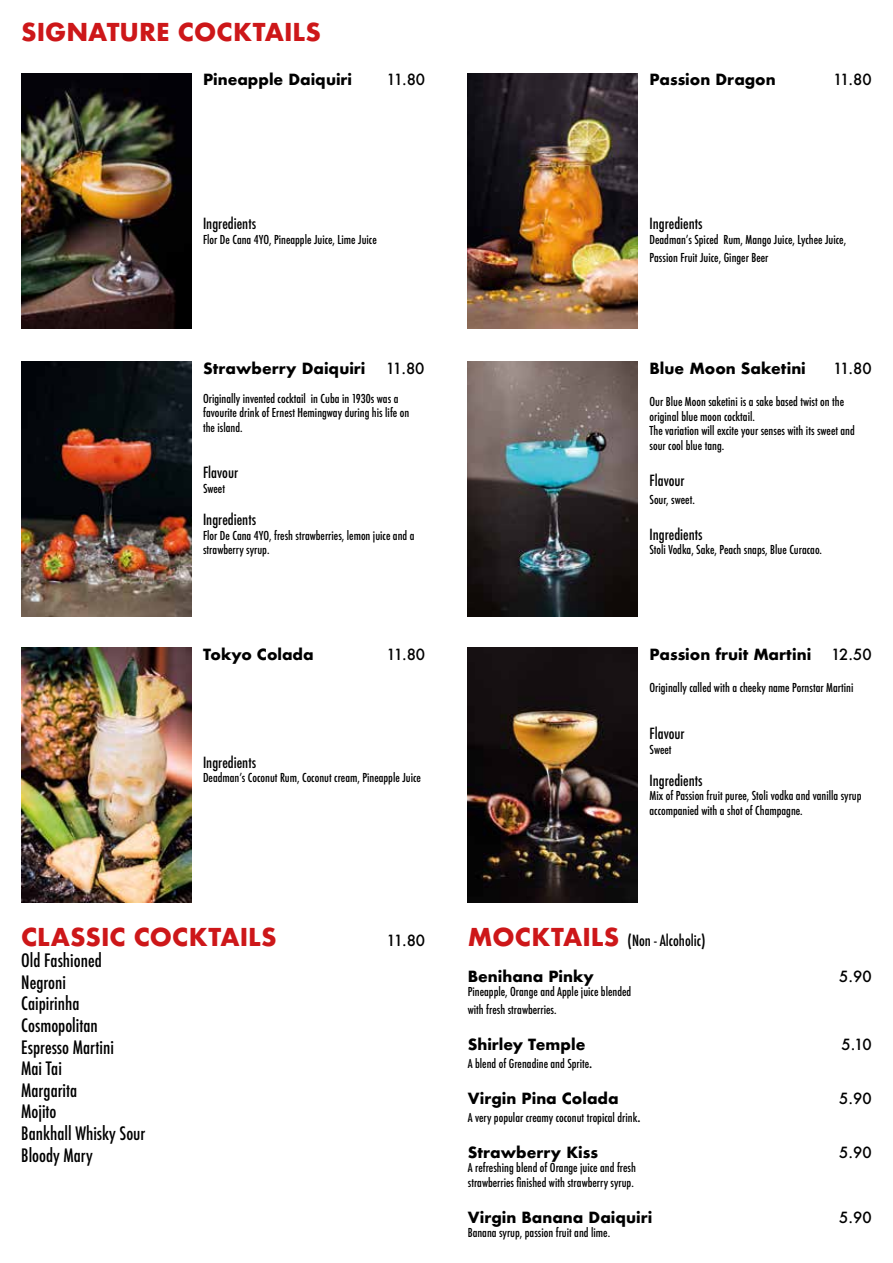
<style>
.page{position:relative;width:893px;height:1263px;background:#fff}
.page>*{position:absolute;margin:0;border:0;box-sizing:border-box;transform-origin:0 0}
.t1{font:700 24px "Futura";color:#cd1719}
.t2{font:500 condensed 18px/21.6px "Futura";color:#000}
.t3{font:700 15px "Futura";color:#000}
.t4{font:500 condensed 15px "Futura";color:#000}
.t5{font:500 15px "Futura";color:#000}
.t6{font:500 condensed 12px/14.4px "Futura";color:#000}
.s1{font-weight:700;font-stretch:normal;font-size:24px;color:#cd1719}
.s2{font-size:15px}
</style>
<div class="page">
<img style="left:468px;top:361px;width:170px;height:256px">
<img style="left:468px;top:73px;width:170px;height:255px">
<img style="left:21px;top:73px;width:170px;height:255px">
<img style="left:21px;top:647px;width:170px;height:255px">
<img style="left:21px;top:361px;width:170px;height:256px">
<img style="left:468px;top:647px;width:170px;height:255px">
<h1 class="t1" style="left:21px;top:15px;width:301px">SIGNATURE COCKTAILS</h1>
<p class="t3" style="left:203px;top:69px;width:151px">Pineapple Daiquiri</p>
<p class="t5" style="left:387px;top:70px;width:40px">11.80</p>
<p class="t3" style="left:649px;top:69px;width:128px">Passion Dragon</p>
<p class="t5" style="left:833px;top:70px;width:40px">11.80</p>
<p class="t4" style="left:203px;top:214px;width:55px">Ingredients</p>
<p class="t6" style="left:203px;top:232px;width:175px">Flor De Cana 4YO, Pineapple Juice, Lime Juice</p>
<p class="t4" style="left:649px;top:214px;width:55px">Ingredients</p>
<p class="t6" style="left:649px;top:230px;width:198px;line-height:18px">Deadman’s Spiced Rum, Mango Juice, Lychee Juice,<br>Passion Fruit Juice, Ginger Beer</p>
<p class="t3" style="left:203px;top:357px;width:164px">Strawberry Daiquiri</p>
<p class="t5" style="left:386px;top:358px;width:40px">11.80</p>
<p class="t6" style="left:203px;top:391px;width:208px">Originally invented cocktail in Cuba in 1930s was a favourite drink of Ernest Hemingway during his life on the island.</p>
<p class="t4" style="left:203px;top:463px;width:37px">Flavour</p>
<p class="t6" style="left:203px;top:481px;width:24px">Sweet</p>
<p class="t4" style="left:203px;top:510px;width:55px">Ingredients</p>
<p class="t6" style="left:203px;top:528px;width:213px">Flor De Cana 4YO, fresh strawberries, lemon juice and a strawberry syrup.</p>
<p class="t3" style="left:649px;top:357px;width:158px">Blue Moon Saketini</p>
<p class="t5" style="left:833px;top:358px;width:40px">11.80</p>
<p class="t6" style="left:649px;top:395px;width:207px">Our Blue Moon saketini is a sake based twist on the original blue moon cocktail.<br>The variation will excite your senses with its sweet and sour cool blue tang.</p>
<p class="t4" style="left:649px;top:470px;width:37px">Flavour</p>
<p class="t6" style="left:649px;top:492px;width:47px">Sour, sweet.</p>
<p class="t4" style="left:649px;top:524px;width:55px">Ingredients</p>
<p class="t6" style="left:649px;top:542px;width:174px">Stoli Vodka, Sake, Peach snaps, Blue Curacao.</p>
<p class="t3" style="left:203px;top:643px;width:112px">Tokyo Colada</p>
<p class="t5" style="left:387px;top:644px;width:40px">11.80</p>
<p class="t4" style="left:203px;top:753px;width:55px">Ingredients</p>
<p class="t6" style="left:203px;top:771px;width:219px">Deadman’s Coconut Rum, Coconut cream, Pineapple Juice</p>
<p class="t3" style="left:649px;top:643px;width:163px">Passion fruit Martini</p>
<p class="t5" style="left:831px;top:644px;width:42px">12.50</p>
<p class="t6" style="left:649px;top:681px;width:205px">Originally called with a cheeky name Pornstar Martini</p>
<p class="t4" style="left:649px;top:724px;width:37px">Flavour</p>
<p class="t6" style="left:649px;top:742px;width:24px">Sweet</p>
<p class="t4" style="left:649px;top:771px;width:55px">Ingredients</p>
<p class="t6" style="left:649px;top:789px;width:214px">Mix of Passion fruit puree, Stoli vodka and vanilla syrup accompanied with a shot of Champagne.</p>
<h1 class="t1" style="left:21px;top:919px;width:257px">CLASSIC COCKTAILS</h1>
<p class="t5" style="left:387px;top:930px;width:40px">11.80</p>
<h2 class="t2" style="left:21px;top:950px;width:126px">Old Fashioned<br>Negroni<br>Caipirinha<br>Cosmopolitan<br>Espresso Martini<br>Mai Tai<br>Margarita<br>Mojito<br>Bankhall Whisky Sour<br>Bloody Mary</h2>
<p class="t4" style="left:468px;top:930px;width:239px"><span class="s1">MOCKTAILS</span> (Non - Alcoholic)</p>
<p class="t3" style="left:468px;top:965px;width:128px">Benihana Pinky</p>
<p class="t5" style="left:839px;top:966px;width:34px">5.90</p>
<p class="t6" style="left:468px;top:982px;width:165px;line-height:18px">Pineapple, Orange and Apple juice blended with fresh strawberries.</p>
<p class="t3" style="left:468px;top:1033px;width:119px">Shirley Temple</p>
<p class="t5" style="left:841px;top:1034px;width:32px">5.10</p>
<p class="t6" style="left:468px;top:1056px;width:126px">A blend of Grenadine and Sprite<span class="s2">.</span></p>
<p class="t3" style="left:468px;top:1087px;width:152px">Virgin Pina Colada</p>
<p class="t5" style="left:839px;top:1088px;width:34px">5.90</p>
<p class="t6" style="left:468px;top:1110px;width:174px">A very popular creamy coconut tropical drink<span class="s2">.</span></p>
<p class="t3" style="left:468px;top:1141px;width:132px">Strawberry Kiss</p>
<p class="t5" style="left:839px;top:1142px;width:34px">5.90</p>
<p class="t6" style="left:468px;top:1161px;width:170px">A refreshing blend of Orange juice and fresh strawberries finished with strawberry syrup.</p>
<p class="t3" style="left:468px;top:1206px;width:186px">Virgin Banana Daiquiri</p>
<p class="t5" style="left:839px;top:1207px;width:34px">5.90</p>
<p class="t6" style="left:468px;top:1225px;width:144px">Banana syrup, passion fruit and lime.</p>
</div>
